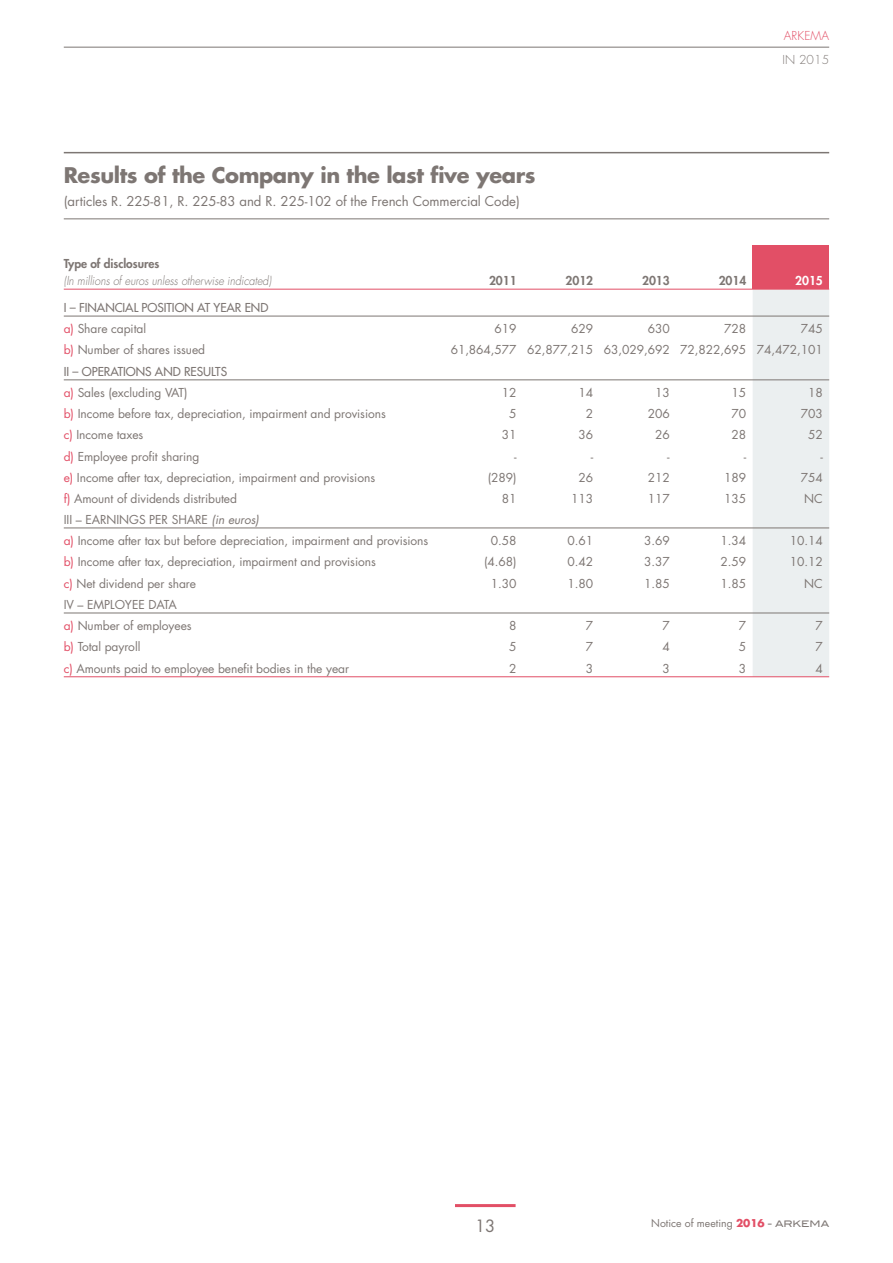
<style>
.page{position:relative;width:893px;height:1263px;background:#fff}
.page>*{position:absolute;margin:0;border:0;box-sizing:border-box;transform-origin:0 0}
.t1{font:700 21px "Futura Std";letter-spacing:-.02em;color:#7d7673}
.t2{font:16.5px "Futura Std";color:#7d7673}
.t3{font:13.2px "Futura Std";letter-spacing:-.005em;color:#7d7673}
.t4{font:12px/21.3px "Futura Std";letter-spacing:-.005em;color:#7d7673}
.t5{font:500 12px/21.3px "Futura Std";letter-spacing:-.005em;color:#7d7673}
.t6{font:italic 300 12px "Futura Std";color:#7d7673;scale:.9 1}
.t7{font:800 12px "Futura Std";letter-spacing:-.005em;color:#7d7673}
.t8{font:300 12px "Futura Std";letter-spacing:.01em;color:#e24f66}
.t9{font:300 12px "Futura Std";letter-spacing:.01em;color:#7d7673}
.t10{font:800 12px "Futura Std";color:#fff}
.t11{font:10.5px "Futura Std";color:#7d7673}
.s1{font-weight:400;color:#e24f66}
.s2{font-weight:400}
.s3{color:#e24f66}
.s4{font-style:italic}
.s5{font-weight:700;color:#e24f66}
.s6{font-family:"Blair ITC Std";font-size:9px}
</style>
<div class="page">
<hr style="left:455px;top:1204px;width:61px;height:3px;background:#e24f66">
<hr style="left:64px;top:47px;width:765px;height:1px;background:#7d7673">
<hr style="left:64px;top:152px;width:765px;height:1px;background:#7d7673">
<hr style="left:64px;top:218px;width:765px;height:1px;background:#7d7673">
<div style="left:753px;top:246px;width:76px;height:43px;background:#e24f66"></div>
<div style="left:753px;top:290px;width:76px;height:386px;background:#ebeff0"></div>
<hr style="left:64px;top:289px;width:765px;height:1px;background:#e24f66">
<hr style="left:64px;top:676px;width:765px;height:1px;background:#e24f66">
<hr style="left:64px;top:316px;width:765px;height:1px;background:#7d7673">
<hr style="left:64px;top:379px;width:765px;height:1px;background:#7d7673">
<hr style="left:64px;top:527px;width:765px;height:1px;background:#7d7673">
<hr style="left:64px;top:613px;width:765px;height:1px;background:#7d7673">
<h1 class="t1" style="left:64px;top:166px;width:473px">Results of the Company in the last five years</h1>
<p class="t3" style="left:64px;top:195px;width:457px">(a rticles R. 225- 81, R. 225- 83 and R. 225- 102 of the French Commercial Code)</p>
<p class="t8" style="left:784px;top:30px;width:47px">ARKEMA</p>
<p class="t9" style="left:782px;top:54px;width:48px">IN 2015</p>
<p class="t7" style="left:64px;top:258px;width:97px">Type of disclosures</p>
<p class="t6" style="left:64px;top:275px;width:232px">(In millions of euros unless otherwise indicated)</p>
<p class="t7" style="left:489px;top:275px;width:29px">2011</p>
<p class="t7" style="left:566px;top:275px;width:29px">2012</p>
<p class="t7" style="left:642px;top:275px;width:29px">2013</p>
<p class="t7" style="left:719px;top:275px;width:29px">2014</p>
<p class="t10" style="left:795px;top:275px;width:29px">2015</p>
<p class="t5" style="left:64px;top:298px;width:206px">I – FINANCIAL POSITION AT YEAR END <span class="s1">a)</span> <span class="s2">Share capital</span></p>
<p class="t4" style="left:495px;top:319px;width:24px">619</p>
<p class="t4" style="left:571px;top:319px;width:24px">629</p>
<p class="t4" style="left:648px;top:319px;width:24px">630</p>
<p class="t4" style="left:724px;top:319px;width:24px">728</p>
<p class="t4" style="left:801px;top:319px;width:24px">745</p>
<p class="t4" style="left:64px;top:340px;width:143px"><span class="s3">b)</span> Number of shares issued</p>
<p class="t4" style="left:451px;top:340px;width:374px">61,864,577 62,877,215 63,029,692 72,822,695 74,472,101</p>
<p class="t5" style="left:64px;top:361px;width:165px">II – OPERATIONS AND RESULTS <span class="s1">a)</span> <span class="s2">Sales (excluding VAT)</span></p>
<p class="t4" style="left:502px;top:383px;width:16px">12</p>
<p class="t4" style="left:578px;top:383px;width:16px">14</p>
<p class="t4" style="left:655px;top:383px;width:16px">13</p>
<p class="t4" style="left:731px;top:383px;width:16px">15</p>
<p class="t4" style="left:808px;top:383px;width:16px">18</p>
<p class="t4" style="left:64px;top:404px;width:324px"><span class="s3">b)</span> Income before tax, depreciation, impairment and provisions</p>
<p class="t4" style="left:509px;top:404px;width:9px">5</p>
<p class="t4" style="left:586px;top:404px;width:9px">2</p>
<p class="t4" style="left:648px;top:404px;width:24px">206</p>
<p class="t4" style="left:731px;top:404px;width:16px">70</p>
<p class="t4" style="left:801px;top:404px;width:24px">703</p>
<p class="t4" style="left:64px;top:425px;width:81px"><span class="s3">c)</span> Income taxes</p>
<p class="t4" style="left:502px;top:425px;width:16px">31</p>
<p class="t4" style="left:578px;top:425px;width:16px">36</p>
<p class="t4" style="left:655px;top:425px;width:16px">26</p>
<p class="t4" style="left:731px;top:425px;width:16px">28</p>
<p class="t4" style="left:808px;top:425px;width:16px">52</p>
<p class="t4" style="left:64px;top:446px;width:137px"><span class="s3">d)</span> Employee profit sharing</p>
<p class="t4" style="left:514px;top:446px;width:4px">-</p>
<p class="t4" style="left:591px;top:446px;width:4px">-</p>
<p class="t4" style="left:667px;top:446px;width:4px">-</p>
<p class="t4" style="left:744px;top:446px;width:4px">-</p>
<p class="t4" style="left:820px;top:446px;width:4px">-</p>
<p class="t4" style="left:64px;top:468px;width:313px"><span class="s3">e)</span> Income after tax, depreciation, impairment and provisions</p>
<p class="t4" style="left:488px;top:468px;width:30px">(289)</p>
<p class="t4" style="left:578px;top:468px;width:16px">26</p>
<p class="t4" style="left:648px;top:468px;width:24px">212</p>
<p class="t4" style="left:724px;top:468px;width:24px">189</p>
<p class="t4" style="left:801px;top:468px;width:24px">754</p>
<p class="t4" style="left:64px;top:489px;width:175px"><span class="s3">f)</span> Amount of dividends distributed</p>
<p class="t4" style="left:502px;top:489px;width:16px">81</p>
<p class="t4" style="left:571px;top:489px;width:24px">113</p>
<p class="t4" style="left:648px;top:489px;width:24px">117</p>
<p class="t4" style="left:724px;top:489px;width:24px">135</p>
<p class="t4" style="left:804px;top:489px;width:20px">NC</p>
<p class="t4" style="left:64px;top:509px;width:366px">III – EARNINGS PER SHARE <span class="s4">(in euros)<br></span><span class="s3">a)</span> Income after tax but before depreciation, impairment and provisions</p>
<p class="t4" style="left:491px;top:531px;width:27px">0.58</p>
<p class="t4" style="left:567px;top:531px;width:27px">0.61</p>
<p class="t4" style="left:644px;top:531px;width:27px">3.69</p>
<p class="t4" style="left:721px;top:531px;width:27px">1.34</p>
<p class="t4" style="left:790px;top:531px;width:35px">10.14</p>
<p class="t4" style="left:64px;top:552px;width:314px"><span class="s3">b)</span> Income after tax, depreciation, impairment and provisions</p>
<p class="t4" style="left:484px;top:552px;width:34px">(4.68)</p>
<p class="t4" style="left:567px;top:552px;width:27px">0.42</p>
<p class="t4" style="left:644px;top:552px;width:27px">3.37</p>
<p class="t4" style="left:721px;top:552px;width:27px">2.59</p>
<p class="t4" style="left:790px;top:552px;width:35px">10.12</p>
<p class="t4" style="left:64px;top:573px;width:134px"><span class="s3">c)</span> Net dividend per share</p>
<p class="t4" style="left:491px;top:573px;width:27px">1.30</p>
<p class="t4" style="left:567px;top:573px;width:27px">1.80</p>
<p class="t4" style="left:644px;top:573px;width:27px">1.85</p>
<p class="t4" style="left:721px;top:573px;width:27px">1.85</p>
<p class="t4" style="left:804px;top:573px;width:20px">NC</p>
<p class="t4" style="left:64px;top:595px;width:129px">IV – EMPLOYEE DATA<br><span class="s3">a)</span> Number of employees</p>
<p class="t4" style="left:509px;top:616px;width:9px">8</p>
<p class="t4" style="left:586px;top:616px;width:9px">7</p>
<p class="t4" style="left:662px;top:616px;width:9px">7</p>
<p class="t4" style="left:739px;top:616px;width:9px">7</p>
<p class="t4" style="left:815px;top:616px;width:9px">7</p>
<p class="t4" style="left:64px;top:637px;width:78px"><span class="s3">b)</span> Total payroll</p>
<p class="t4" style="left:509px;top:637px;width:9px">5</p>
<p class="t4" style="left:586px;top:637px;width:9px">7</p>
<p class="t4" style="left:662px;top:637px;width:9px">4</p>
<p class="t4" style="left:739px;top:637px;width:9px">5</p>
<p class="t4" style="left:815px;top:637px;width:9px">7</p>
<p class="t4" style="left:64px;top:658px;width:287px"><span class="s3">c)</span> Amounts paid to employee benefit bodies in the year</p>
<p class="t4" style="left:509px;top:658px;width:9px">2</p>
<p class="t4" style="left:586px;top:658px;width:9px">3</p>
<p class="t4" style="left:662px;top:658px;width:9px">3</p>
<p class="t4" style="left:739px;top:658px;width:9px">3</p>
<p class="t4" style="left:815px;top:658px;width:9px">4</p>
<h2 class="t2" style="left:475px;top:1218px;width:21px">13</h2>
<p class="t11" style="left:651px;top:1218px;width:179px">Notice of meeting <span class="s5">2016</span> <span class="s6">- ARKEMA</span></p>
</div>
